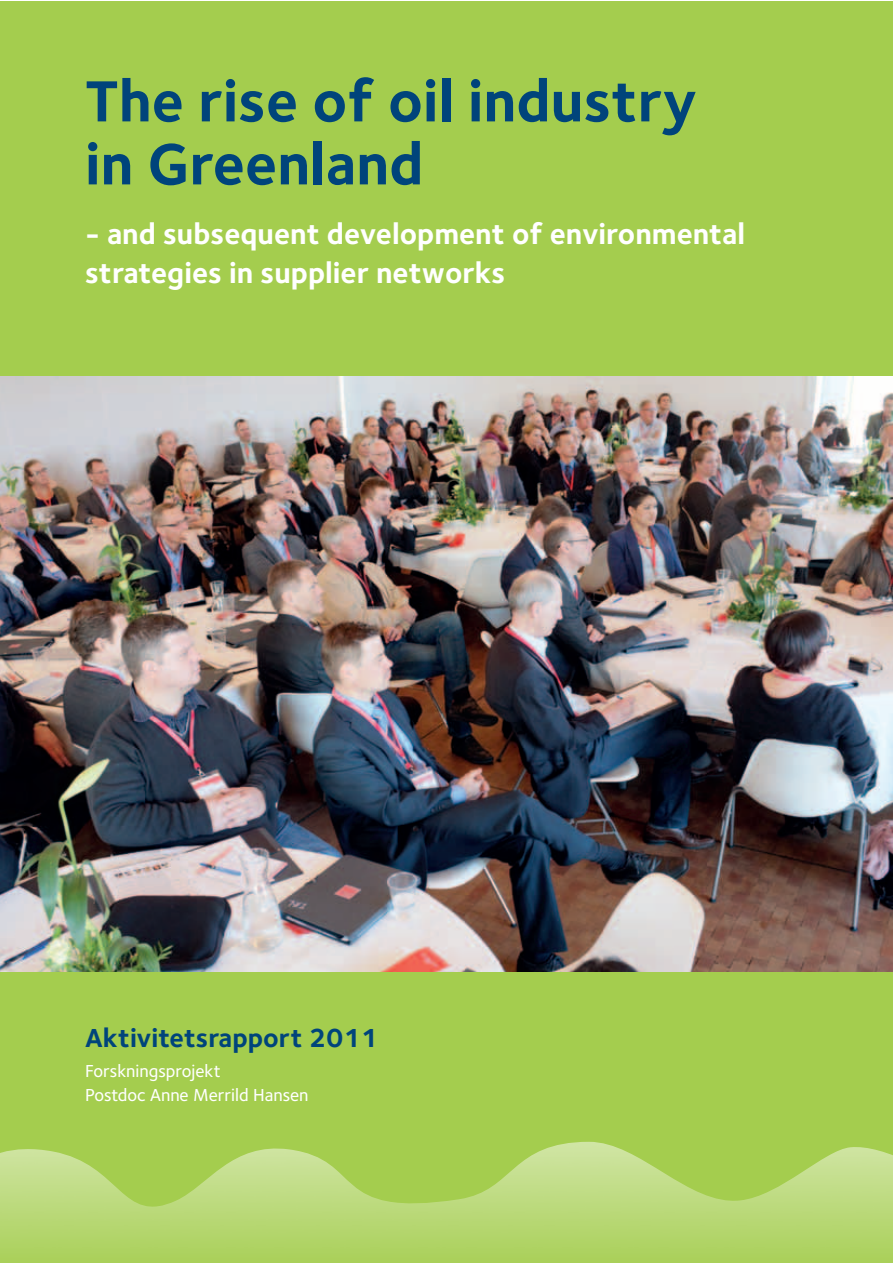
<style>
.page{position:relative;width:893px;height:1263px;background:#fff}
.page>*{position:absolute;margin:0;border:0;box-sizing:border-box;transform-origin:0 0}
.t1{font:700 60px/63px "Foundry Sterling";color:#00447b}
.t2{font:700 30px/39px "Foundry Sterling";color:#fff}
.t3{font:700 27px "Foundry Sterling";color:#00447b}
.t4{font:500 18px/24px "Foundry Sterling";color:#fff}
</style>
<div class="page">
<div style="left:0;top:1px;width:892px;height:1262px;background:#a4cd4e"></div>
<img style="left:0;top:376px;width:892px;height:596px">
<svg style="left:0;top:1141px;width:892px;height:122px"></svg>
<h1 class="t1" style="left:85px;top:72px;width:614px">The rise of oil industry in Greenland</h1>
<p class="t2" style="left:85px;top:216px;width:661px">- and subsequent development of environmental strategies in supplier networks</p>
<p class="t3" style="left:85px;top:1021px;width:295px">Aktivitetsrapport 2011</p>
<p class="t4" style="left:85px;top:1059px;width:225px">Forskningsprojekt<br>Postdoc Anne Merrild Hansen</p>
</div>
